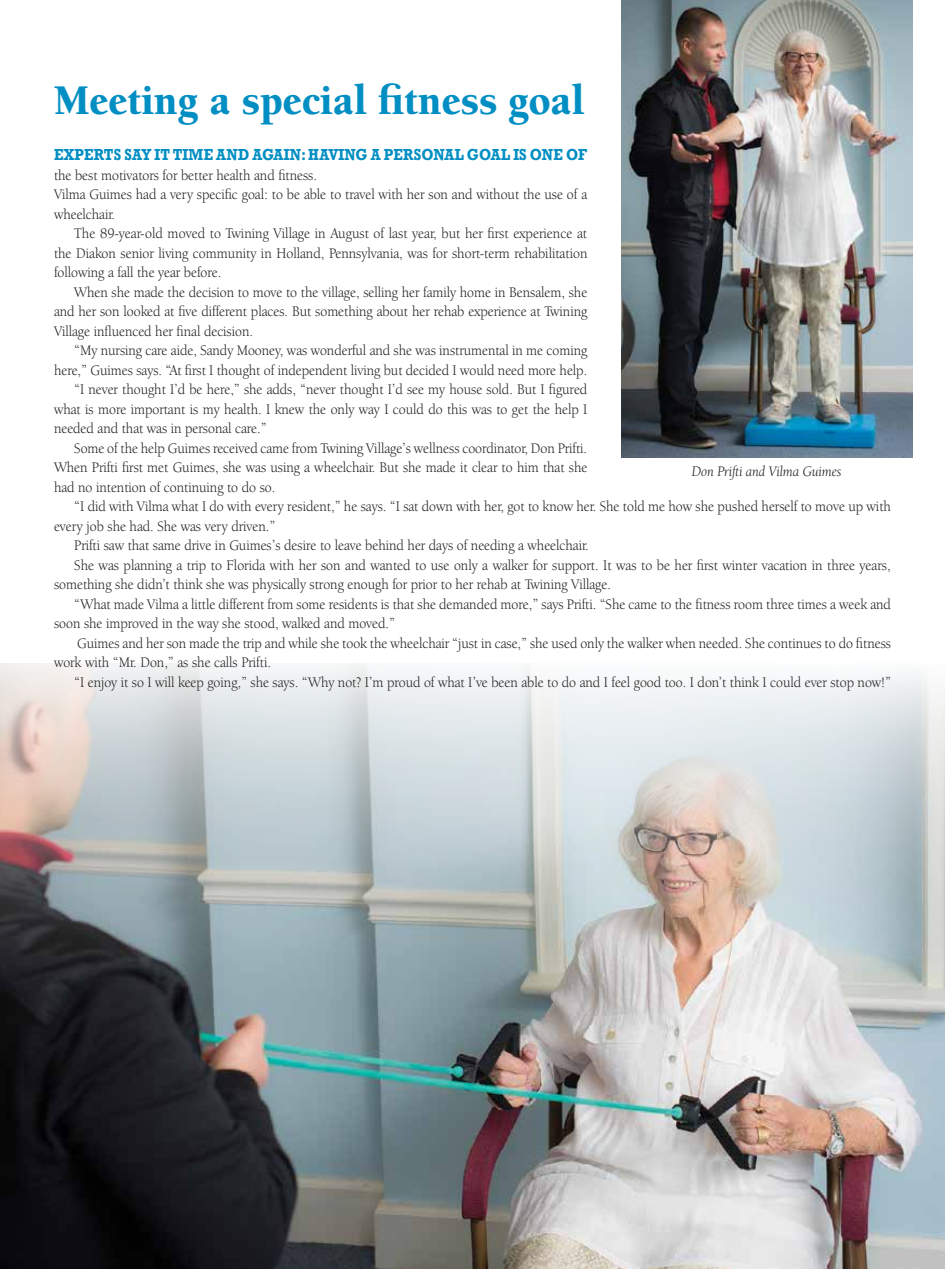
<style>
.page{position:relative;width:945px;height:1269px;background:#fff}
.page>*{position:absolute;margin:0;border:0;box-sizing:border-box;transform-origin:0 0}
.t1{font:900 43.5px "Berkeley Oldstyle IT Cby BT";color:#008ec3;scale:.95 1}
.t2{font:15px/19.5px "Berkeley Oldstyle IT Cby BT";color:#231f20;scale:.94 1}
.t3{font:15px/19.5px "Berkeley Oldstyle IT Cby BT";color:#231f20;text-align:justify;scale:.95 1}
.t4{font:700 15px "Rockwell";letter-spacing:.015em;color:#008ec3;scale:.88 1}
.t5{font:italic 15px "Berkeley Oldstyle IT Cby BT";color:#231f20;scale:.94 1}
</style>
<div class="page">
<img style="left:0;top:664px;width:945px;height:605px">
<img style="left:621px;top:0;width:292px;height:457px">
<h1 class="t1" style="left:54px;top:73px;width:560px">Meeting a special fitness goal</h1>
<p class="t4" style="left:54px;top:145px;width:607px">EXPERTS SAY IT TIME AND AGAIN: HAVING A PERSONAL GOAL IS ONE OF</p>
<p class="t2" style="left:54px;top:165px;width:569px">the best motivators for better health and fitness.<br>Vilma Guimes had a very specific goal: to be able to travel with her son and without the use of a wheelchair.</p>
<p class="t3" style="left:54px;top:224px;width:563px;text-indent:20px">The 89-year-old moved to Twining Village in August of last year, but her first experience at the Diakon senior living community in Holland, Pennsylvania, was for short-term rehabilitation following a fall the year before.</p>
<p class="t2" style="left:54px;top:282px;width:569px;text-align:justify;text-indent:20px">When she made the decision to move to the village, selling her family home in Bensalem, she and her son looked at five different places. But something about her rehab experience at Twining Village influenced her final decision.</p>
<p class="t2" style="left:74px;top:341px;width:547px">“My nursing care aide, Sandy Mooney, was wonderful and she was instrumental in me coming</p>
<p class="t2" style="left:54px;top:360px;width:569px">here,” Guimes says. “At first I thought of independent living but decided I would need more help.</p>
<p class="t2" style="left:74px;top:380px;width:547px">“I never thought I’d be here,” she adds, “never thought I’d see my house sold. But I figured</p>
<p class="t2" style="left:54px;top:399px;width:569px">what is more important is my health. I knew the only way I could do this was to get the help I</p>
<p class="t2" style="left:54px;top:419px;width:228px">needed and that was in personal care.”</p>
<p class="t2" style="left:74px;top:438px;width:547px">Some of the help Guimes received came from Twining Village’s wellness coordinator, Don Prifti.</p>
<p class="t2" style="left:54px;top:458px;width:569px">When Prifti first met Guimes, she was using a wheelchair. But she made it clear to him that she</p>
<p class="t2" style="left:54px;top:477px;width:237px">had no intention of continuing to do so.</p>
<p class="t2" style="left:74px;top:497px;width:870px">“I did with Vilma what I do with every resident,” he says. “I sat down with her, got to know her. She told me how she pushed herself to move up with</p>
<p class="t2" style="left:54px;top:516px;width:237px">every job she had. She was very driven.”</p>
<p class="t2" style="left:74px;top:536px;width:549px">Prifti saw that same drive in Guimes’s desire to leave behind her days of needing a wheelchair.</p>
<p class="t2" style="left:74px;top:555px;width:870px">She was planning a trip to Florida with her son and wanted to use only a walker for support. It was to be her first winter vacation in three years,</p>
<p class="t2" style="left:54px;top:575px;width:594px">something she didn’t think she was physically strong enough for prior to her rehab at Twining Village.</p>
<p class="t2" style="left:74px;top:594px;width:870px">“What made Vilma a little different from some residents is that she demanded more,” says Prifti. “She came to the fitness room three times a week and</p>
<p class="t2" style="left:54px;top:614px;width:364px">soon she improved in the way she stood, walked and moved.”</p>
<p class="t2" style="left:77px;top:633px;width:867px">Guimes and her son made the trip and while she took the wheelchair “just in case,” she used only the walker when needed. She continues to do fitness</p>
<p class="t2" style="left:54px;top:653px;width:232px">work with “Mr. Don,” as she calls Prifti.</p>
<p class="t2" style="left:74px;top:672px;width:870px">“I enjoy it so I will keep going,” she says. “Why not? I’m proud of what I’ve been able to do and I feel good too. I don’t think I could ever stop now!”</p>
<p class="t5" style="left:692px;top:462px;width:161px">Don Prifti and Vilma Guimes</p>
</div>
